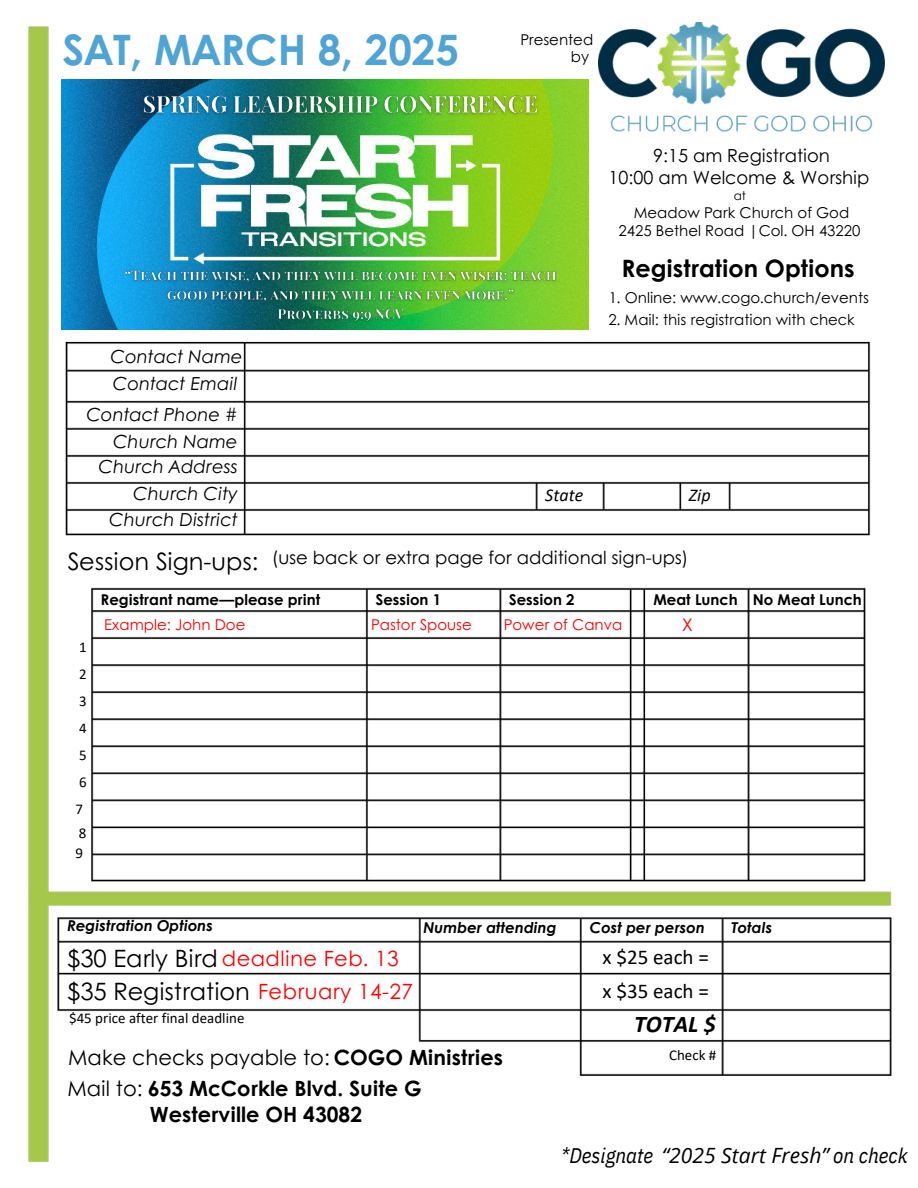
<style>
.page{position:relative;width:918px;height:1188px;background:#fff}
.page>*{position:absolute;margin:0;border:0;box-sizing:border-box;transform-origin:0 0}
.t1{font:700 42px "Century Gothic";color:#4ea4d5}
.t2{font:24px/33.5px "Century Gothic";color:#000}
.t3{font:700 24px "Century Gothic";color:#000}
.t4{font:italic 700 24px "Calibri";color:#000}
.t5{font:700 21px/30.5px "Century Gothic";color:#000}
.t6{font:italic 21px "IBM Plex Sans Cond";color:#000}
.t7{font:21px/33.5px "Century Gothic";letter-spacing:.02em;color:#f00}
.t8{font:21px/33.8px "Calibri";color:#000}
.t9{font:italic 18px/26.4px "Century Gothic";color:#000}
.t10{font:18px/21.3px "Century Gothic";color:#000;text-align:center}
.t11{font:italic 18px "Calibri";color:#000}
.t12{font:17.55px "Century Gothic";color:#f00}
.t13{font:15px/18px "Century Gothic";color:#000;text-align:center}
.t14{font:700 15px "Century Gothic";color:#000}
.t15{font:italic 700 15px "Century Gothic";color:#000}
.t16{font:15px/27px "Calibri";color:#000;text-align:justify}
.t17{font:15px "Century Gothic";color:#f00}
.t18{font:12px "Century Gothic";color:#000}
.s1{font-weight:400}
.s2{font-family:"Open Sans"}
</style>
<div class="page">
<img style="left:28px;top:26px;width:864px;height:1136px">
<img style="left:599px;top:22px;width:285px;height:115px">
<img style="left:62px;top:80px;width:526px;height:249px">
<img style="left:137px;top:89px;width:408px;height:32px">
<img style="left:121px;top:266px;width:439px;height:59px">
<h1 class="t1" style="left:62px;top:22px;width:398px">SAT, MARCH 8, 2025</h1>
<p class="t9" style="left:110px;top:343px;width:134px;line-height:27px">Contact Name<br>Contact Email</p>
<p class="t9" style="left:86px;top:401px;width:153px;text-align:right">Contact Phone #<br>Church Name<br>Church Address<br>Church City<br>Church District</p>
<p class="t13" style="left:520px;top:31px;width:74px;line-height:16.8px;text-align:right">Presented by</p>
<p class="t10" style="left:609px;top:145px;width:262px">9:15 am Registration<br>10:00 am Welcome &amp; Worship</p>
<p class="t18" style="left:734px;top:188px;width:14px">at</p>
<p class="t13" style="left:618px;top:203px;width:244px">Meadow Park Church of God<br>2425 Bethel Road |Col. OH 43220</p>
<h2 class="t3" style="left:622px;top:253px;width:234px">Registration Options</h2>
<p class="t13" style="left:609px;top:288px;width:262px">1. Online: www.cogo.church/events</p>
<p class="t13" style="left:608px;top:311px;width:248px">2. Mail: this registration with check</p>
<p class="t11" style="left:545px;top:483px;width:40px">State</p>
<p class="t11" style="left:689px;top:483px;width:23px">Zip</p>
<h2 class="t2" style="left:67px;top:544px;width:192px">Session Sign-ups:</h2>
<p class="t10" style="left:272px;top:546px;width:418px">(use back or extra page for additional sign-ups)</p>
<p class="t16" style="left:76px;top:633px;width:12px">1<br>2<br>3<br>4<br>5<br>6<br>7</p>
<p class="t16" style="left:76px;top:822px;width:12px;line-height:20.2px">8<br>9</p>
<p class="t14" style="left:101px;top:590px;width:221px">Registrant name—please print</p>
<p class="t17" style="left:104px;top:615px;width:143px">Example: John Doe</p>
<p class="t14" style="left:376px;top:590px;width:67px">Session 1</p>
<p class="t14" style="left:509px;top:590px;width:67px">Session 2</p>
<p class="t17" style="left:371px;top:615px;width:102px">Pastor Spouse</p>
<p class="t17" style="left:504px;top:615px;width:120px">Power of Canva</p>
<p class="t14" style="left:653px;top:590px;width:86px">Meat Lunch</p>
<p class="t12" style="left:682px;top:614px;width:12px">X</p>
<p class="t14" style="left:753px;top:589px;width:111px">No Meat Lunch</p>
<p class="t15" style="left:67px;top:916px;width:147px">Registration Options</p>
<h2 class="t2" style="left:67px;top:941px;width:184px">$30 Early Bird $35 Registration</h2>
<h3 class="t7" style="left:258px;top:941px;width:157px;text-indent:-36px">deadline Feb. 13<br>February 14-27</h3>
<p class="t16" style="left:69px;top:1004px;width:177px">$45 price after final deadline</p>
<p class="t15" style="left:423px;top:918px;width:135px">Number attending</p>
<h3 class="t5" style="left:67px;top:1042px;width:437px"><span class="s1">Make checks payable to:</span> COGO Ministries<br><span class="s1">Mail to:</span> 653 McCorkle Blvd. Suite G</h3>
<h3 class="t5" style="left:150px;top:1099px;width:214px">Westerville OH 43082</h3>
<p class="t15" style="left:589px;top:918px;width:117px">Cost per person</p>
<h3 class="t8" style="left:603px;top:940px;width:108px">x $25 each = x $35 each =</h3>
<h2 class="t4" style="left:634px;top:1007px;width:83px">TOTAL $</h2>
<p class="t16" style="left:669px;top:1041px;width:49px">Check #</p>
<p class="t15" style="left:731px;top:918px;width:43px">Totals</p>
<h3 class="t6" style="left:561px;top:1139px;width:349px">*Designate <span class="s2">“2025 Start Fresh”</span> on check</h3>
</div>
